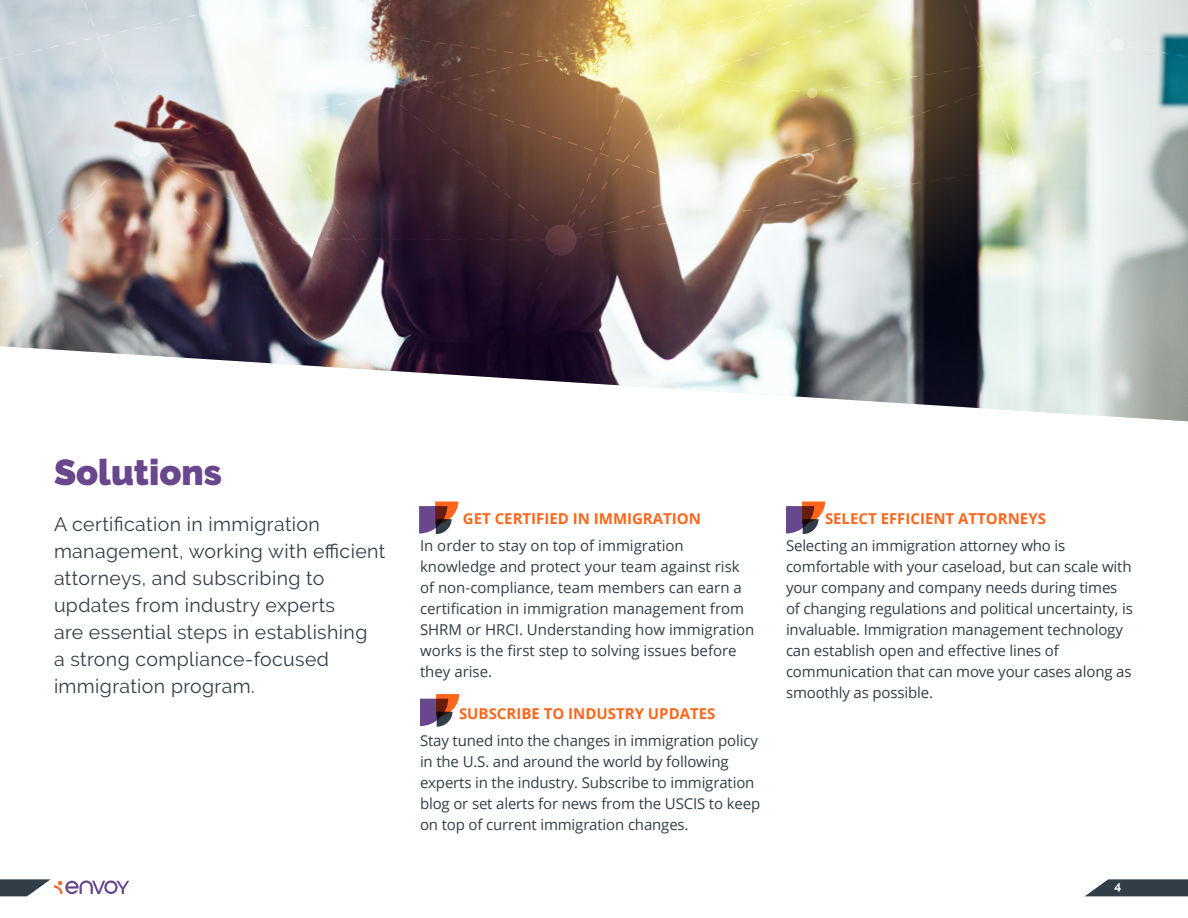
<style>
.page{position:relative;width:1188px;height:918px;background:#fff}
.page>*{position:absolute;margin:0;border:0;box-sizing:border-box;transform-origin:0 0}
.t1{font:900 36px "Raleway";color:#68478d}
.t2{font:19.5px/27px "Raleway";letter-spacing:.02em;color:#313e48}
.t3{font:15px/21px "Open Sans";letter-spacing:-.01em;color:#313e48}
.t4{font:700 15px "Open Sans";color:#ff661c}
.t5{font:700 12px "Raleway";color:#fff}
</style>
<div class="page">
<svg style="left:1085px;top:879px;width:103px;height:17px;background:#4c5760"></svg>
<svg style="left:0;top:879px;width:129px;height:17px"></svg>
<img style="left:0;top:0;width:1188px;height:421px">
<svg style="left:118px;top:30px;width:10px;height:3px"></svg>
<svg style="left:135px;top:26px;width:10px;height:3px"></svg>
<svg style="left:15px;top:53px;width:10px;height:3px"></svg>
<svg style="left:32px;top:49px;width:10px;height:3px"></svg>
<svg style="left:49px;top:45px;width:10px;height:3px"></svg>
<svg style="left:0;top:57px;width:7px;height:3px"></svg>
<svg style="left:66px;top:42px;width:10px;height:2px"></svg>
<svg style="left:1177px;top:54px;width:9px;height:3px"></svg>
<svg style="left:1161px;top:52px;width:9px;height:2px"></svg>
<svg style="left:1145px;top:49px;width:9px;height:2px"></svg>
<svg style="left:1129px;top:46px;width:9px;height:3px"></svg>
<svg style="left:90px;top:18px;width:4px;height:9px"></svg>
<svg style="left:84px;top:33px;width:27px;height:9px"></svg>
<svg style="left:84px;top:2px;width:4px;height:9px"></svg>
<svg style="left:103px;top:49px;width:4px;height:9px"></svg>
<svg style="left:109px;top:65px;width:4px;height:9px"></svg>
<svg style="left:134px;top:128px;width:4px;height:8px"></svg>
<svg style="left:128px;top:112px;width:4px;height:9px"></svg>
<svg style="left:115px;top:80px;width:5px;height:9px"></svg>
<svg style="left:122px;top:96px;width:4px;height:9px"></svg>
<svg style="left:113px;top:168px;width:7px;height:7px"></svg>
<svg style="left:126px;top:156px;width:7px;height:7px"></svg>
<svg style="left:8px;top:263px;width:7px;height:7px"></svg>
<svg style="left:0;top:275px;width:2px;height:7px"></svg>
<svg style="left:34px;top:180px;width:73px;height:66px;background:#ccc3bb"></svg>
<svg style="left:21px;top:251px;width:7px;height:7px"></svg>
<div style="left:133px;top:139px;width:19px;height:18px;background:#eff4f6;border-radius:50%"></div>
<div style="left:1110px;top:38px;width:14px;height:13px;background:#eef4f3;border-radius:50%"></div>
<img style="left:153px;top:0;width:969px;height:421px">
<div style="left:663px;top:173px;width:9px;height:9px;background:#fff;border-radius:50%"></div>
<svg style="left:291px;top:233px;width:12px;height:12px"></svg>
<div style="left:357px;top:401px;width:9px;height:10px;background:#fff;border-radius:50%"></div>
<svg style="left:419px;top:501px;width:39px;height:33px"></svg>
<svg style="left:420px;top:694px;width:39px;height:33px"></svg>
<svg style="left:786px;top:501px;width:39px;height:33px"></svg>
<p class="t1" style="left:54px;top:452px;width:169px">Solutions</p>
<p class="t2" style="left:54px;top:510px;width:333px">A certification in immigration management, working with efficient attorneys, and subscribing to updates from industry experts<br>are essential steps in establishing<br>a strong compliance-focused immigration program.</p>
<p class="t4" style="left:463px;top:508px;width:240px">GET CERTIFIED IN IMMIGRATION</p>
<p class="t3" style="left:420px;top:534px;width:336px">In order to stay on top of immigration knowledge and protect your team against risk of non-compliance, team members can earn a certification in immigration management from SHRM or HRCI. Understanding how immigration works is the first step to solving issues before they arise.</p>
<p class="t4" style="left:459px;top:703px;width:258px">SUBSCRIBE TO INDUSTRY UPDATES</p>
<p class="t3" style="left:420px;top:729px;width:342px">Stay tuned into the changes in immigration policy in the U.S. and around the world by following experts in the industry. Subscribe to immigration blog or set alerts for news from the USCIS to keep on top of current immigration changes.</p>
<p class="t4" style="left:825px;top:508px;width:222px">SELECT EFFICIENT ATTORNEYS</p>
<p class="t3" style="left:786px;top:534px;width:348px">Selecting an immigration attorney who is comfortable with your caseload, but can scale with your company and company needs during times of changing regulations and political uncertainty, is invaluable. Immigration management technology can establish open and effective lines of communication that can move your cases along as smoothly as possible.</p>
<p class="t5" style="left:1114px;top:879px;width:8px">4</p>
</div>
